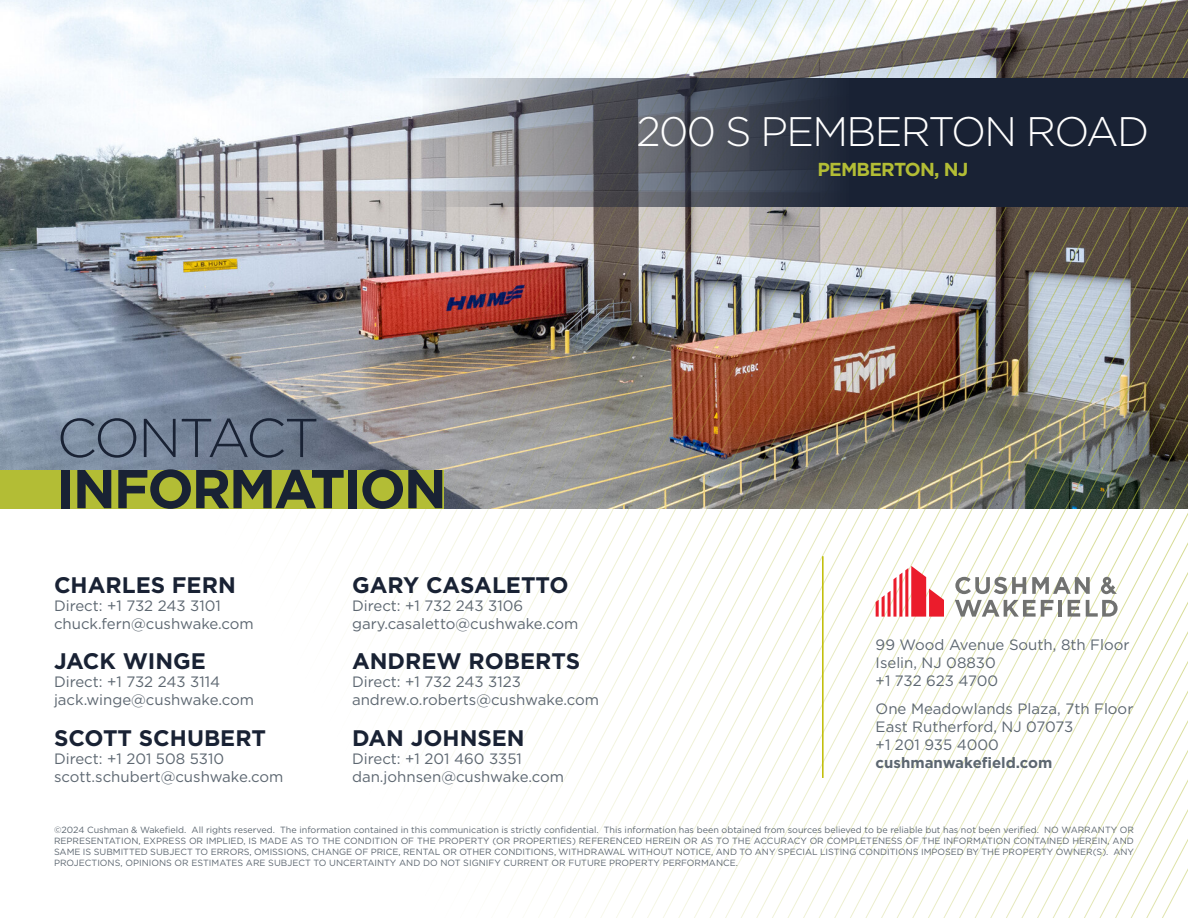
<style>
.page{position:relative;width:1188px;height:918px;background:#fff}
.page>*{position:absolute;margin:0;border:0;box-sizing:border-box;transform-origin:0 0}
.t1{font:700 54.6px/51.2px "Gotham";letter-spacing:-.04em;color:#192234}
.t2{font:300 41.25px "Gotham";letter-spacing:-.04em;color:#fff}
.t3{font:700 22.5px "Gotham";color:#192234}
.t4{font:700 18.75px "Gotham";letter-spacing:-.04em;color:#b3bd35}
.t5{font:15px "Gotham";color:#5d6771}
.t6{font:700 15px "Gotham";color:#5d6771}
.t7{font:9px/10.8px "Gotham";color:#5d6771;text-align:justify}
.s1{font-weight:300}
</style>
<div class="page">
<svg style="left:310px;top:509px;width:878px;height:409px"></svg>
<img style="left:0;top:0;width:1188px;height:509px">
<div style="left:0;top:470px;width:444px;height:39px;background:#b3bd35"></div>
<svg style="left:876px;top:566px;width:68px;height:51px"></svg>
<hr style="left:1059px;top:600px;width:3px;height:17px;background:#717271">
<svg style="left:1068px;top:600px;width:12px;height:17px"></svg>
<svg style="left:1086px;top:600px;width:32px;height:17px"></svg>
<svg style="left:955px;top:577px;width:71px;height:17px"></svg>
<svg style="left:1032px;top:577px;width:58px;height:17px"></svg>
<svg style="left:955px;top:600px;width:99px;height:17px"></svg>
<svg style="left:1101px;top:577px;width:16px;height:17px"></svg>
<svg style="left:422px;top:78px;width:766px;height:128px;background:#464c59"></svg>
<hr style="left:822px;top:556px;width:2px;height:222px;background:#c0bc00">
<p class="t2" style="left:637px;top:105px;width:514px">200 S PEMBERTON ROAD</p>
<p class="t4" style="left:817px;top:157px;width:153px">PEMBERTON, NJ</p>
<p class="t1" style="left:57px;top:412px;width:392px"><span class="s1">CONTACT<br></span>INFORMATION</p>
<p class="t3" style="left:54px;top:570px;width:183px">CHARLES FERN</p>
<p class="t5" style="left:54px;top:596px;width:168px">Direct: +1 732 243 3101</p>
<p class="t5" style="left:54px;top:614px;width:201px">chuck.fern@cushwake.com</p>
<p class="t3" style="left:54px;top:646px;width:153px">JACK WINGE</p>
<p class="t5" style="left:54px;top:672px;width:168px">Direct: +1 732 243 3114</p>
<p class="t5" style="left:54px;top:690px;width:202px">jack.winge@cushwake.com</p>
<p class="t3" style="left:54px;top:723px;width:214px">SCOTT SCHUBERT</p>
<p class="t5" style="left:54px;top:749px;width:172px">Direct: +1 201 508 5310</p>
<p class="t5" style="left:54px;top:767px;width:231px">scott.schubert@cushwake.com</p>
<p class="t3" style="left:352px;top:570px;width:218px">GARY CASALETTO</p>
<p class="t5" style="left:352px;top:596px;width:173px">Direct: +1 732 243 3106</p>
<p class="t5" style="left:352px;top:614px;width:228px">gary.casaletto@cushwake.com</p>
<p class="t3" style="left:352px;top:646px;width:230px">ANDREW ROBERTS</p>
<p class="t5" style="left:352px;top:672px;width:170px">Direct: +1 732 243 3123</p>
<p class="t5" style="left:352px;top:690px;width:249px">andrew.o.roberts@cushwake.com</p>
<p class="t3" style="left:352px;top:723px;width:174px">DAN JOHNSEN</p>
<p class="t5" style="left:352px;top:749px;width:171px">Direct: +1 201 460 3351</p>
<p class="t5" style="left:352px;top:767px;width:214px">dan.johnsen@cushwake.com</p>
<p class="t5" style="left:876px;top:635px;width:255px">99 Wood Avenue South, 8th Floor</p>
<p class="t5" style="left:876px;top:653px;width:122px">Iselin, NJ 08830</p>
<p class="t5" style="left:876px;top:671px;width:124px">+1 732 623 4700</p>
<p class="t5" style="left:876px;top:699px;width:259px">One Meadowlands Plaza, 7th Floor</p>
<p class="t5" style="left:876px;top:717px;width:199px">East Rutherford, NJ 07073</p>
<p class="t5" style="left:876px;top:735px;width:125px">+1 201 935 4000</p>
<p class="t6" style="left:876px;top:753px;width:178px">cushmanwakefield.com</p>
<p class="t7" style="left:54px;top:824px;width:1082px">©2024 Cushman &amp; Wakefield. All rights reserved. The information contained in this communication is strictly confidential. This information has been obtained from sources believed to be reliable but has not been verified. NO WARRANTY OR REPRESENTATION, EXPRESS OR IMPLIED, IS MADE AS TO THE CONDITION OF THE PROPERTY (OR PROPERTIES) REFERENCED HEREIN OR AS TO THE ACCURACY OR COMPLETENESS OF THE INFORMATION CONTAINED HEREIN, AND SAME IS SUBMITTED SUBJECT TO ERRORS, OMISSIONS, CHANGE OF PRICE, RENTAL OR OTHER CONDITIONS, WITHDRAWAL WITHOUT NOTICE, AND TO ANY SPECIAL LISTING CONDITIONS IMPOSED BY THE PROPERTY OWNER(S). ANY PROJECTIONS, OPINIONS OR ESTIMATES ARE SUBJECT TO UNCERTAINTY AND DO NOT SIGNIFY CURRENT OR FUTURE PROPERTY PERFORMANCE.</p>
</div>
